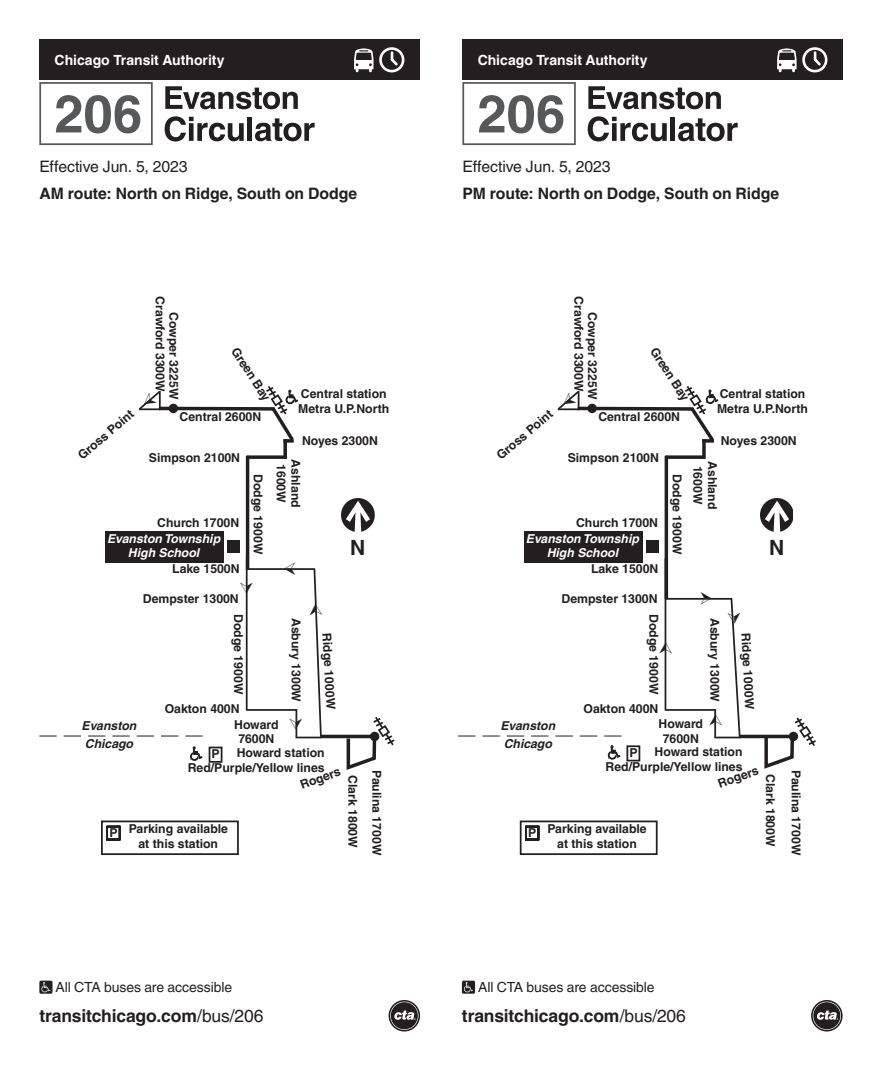
<style>
.page{position:relative;width:882px;height:1071px;background:#fff}
.page>*{position:absolute;margin:0;border:0;box-sizing:border-box;transform-origin:0 0}
.t1{font:700 21px "Helvetica LT Pro";color:#231f20}
.t2{font:700 17.5px "Helvetica LT Pro";letter-spacing:-.01em;color:#231f20}
.t3{font:700 15.75px "Helvetica LT Pro";letter-spacing:-.005em;color:#231f20}
.t4{font:15.75px "Helvetica LT Pro";letter-spacing:-.01em;color:#231f20}
.t5{font:14px "Helvetica LT Pro";letter-spacing:-.01em;color:#231f20}
.t6{font:700 14px "Helvetica LT Pro";color:#fff}
.WKS{font:700 12.25px/14.7px "Helvetica LT Pro";color:#231f20;text-align:center}
.WKS-2{font:italic 700 12.25px "Helvetica LT Pro";color:#fff}
.WKS-3{font:italic 700 12.25px "Helvetica LT Pro";color:#231f20}
.s1{font-weight:400}
</style>
<div class="page">
<hr style="left:246px;top:456px;width:3px;height:113px;background:#231f20">
<hr style="left:247px;top:568px;width:68px;height:2px;background:#231f20">
<hr style="left:321px;top:735px;width:52px;height:3px;background:#231f20">
<hr style="left:247px;top:709px;width:50px;height:2px;background:#231f20">
<div style="left:228px;top:540px;width:12px;height:13px;background:#231f20"></div>
<hr style="left:246px;top:558px;width:2px;height:153px;background:#231f20">
<svg style="left:283px;top:445px;width:4px;height:14px"></svg>
<svg style="left:162px;top:407px;width:102px;height:4px"></svg>
<svg style="left:247px;top:455px;width:39px;height:4px"></svg>
<div style="left:209px;top:747px;width:13px;height:16px;border:2px solid #231f20"></div>
<div style="left:169px;top:404px;width:9px;height:9px;background:#231f20;border-radius:50%"></div>
<div style="left:101px;top:821px;width:138px;height:34px;border:2px solid #231f20"></div>
<svg style="left:106px;top:825px;width:15px;height:16px"></svg>
<img style="left:342px;top:499px;width:32px;height:32px">
<div style="left:106px;top:531px;width:118px;height:32px;background:#231f20"></div>
<svg style="left:264px;top:386px;width:34px;height:59px"></svg>
<svg style="left:39px;top:736px;width:164px;height:25px"></svg>
<svg style="left:345px;top:717px;width:50px;height:53px"></svg>
<div style="left:626px;top:745px;width:14px;height:16px;border:2px solid #231f20"></div>
<hr style="left:665px;top:456px;width:3px;height:143px;background:#231f20">
<hr style="left:665px;top:598px;width:67px;height:2px;background:#231f20">
<hr style="left:740px;top:735px;width:51px;height:3px;background:#231f20">
<hr style="left:666px;top:709px;width:50px;height:2px;background:#231f20">
<div style="left:647px;top:540px;width:12px;height:13px;background:#231f20"></div>
<hr style="left:665px;top:558px;width:1px;height:153px;background:#231f20">
<svg style="left:702px;top:445px;width:4px;height:14px"></svg>
<svg style="left:665px;top:455px;width:40px;height:4px"></svg>
<div style="left:520px;top:821px;width:138px;height:34px;border:2px solid #231f20"></div>
<svg style="left:525px;top:825px;width:15px;height:16px"></svg>
<img style="left:760px;top:499px;width:33px;height:32px">
<div style="left:524px;top:531px;width:119px;height:32px;background:#231f20"></div>
<svg style="left:458px;top:736px;width:164px;height:24px"></svg>
<svg style="left:763px;top:717px;width:53px;height:52px"></svg>
<div style="left:39px;top:39px;width:381px;height:41px;background:#231f20"></div>
<div style="left:462px;top:39px;width:381px;height:41px;background:#231f20"></div>
<div style="left:379px;top:47px;width:25px;height:25px;border:3px solid #fff;border-radius:50%"></div>
<svg style="left:388px;top:50px;width:12px;height:18px"></svg>
<svg style="left:354px;top:48px;width:20px;height:25px"></svg>
<div style="left:802px;top:47px;width:25px;height:25px;border:3px solid #fff;border-radius:50%"></div>
<svg style="left:811px;top:50px;width:12px;height:18px"></svg>
<svg style="left:777px;top:48px;width:20px;height:25px"></svg>
<svg style="left:165px;top:86px;width:133px;height:23px"></svg>
<svg style="left:165px;top:116px;width:79px;height:26px"></svg>
<hr style="left:248px;top:117px;width:4px;height:24px;background:#231f20">
<svg style="left:255px;top:118px;width:60px;height:23px"></svg>
<svg style="left:39px;top:82px;width:114px;height:63px"></svg>
<svg style="left:588px;top:86px;width:133px;height:23px"></svg>
<svg style="left:588px;top:116px;width:79px;height:26px"></svg>
<hr style="left:671px;top:117px;width:4px;height:24px;background:#231f20">
<svg style="left:678px;top:118px;width:60px;height:23px"></svg>
<svg style="left:462px;top:82px;width:114px;height:63px"></svg>
<svg style="left:389px;top:1000px;width:31px;height:32px"></svg>
<svg style="left:811px;top:1000px;width:32px;height:32px"></svg>
<div style="left:39px;top:981px;width:14px;height:13px;background:#231f20;border-radius:2px"></div>
<svg style="left:41px;top:982px;width:9px;height:10px"></svg>
<div style="left:462px;top:981px;width:13px;height:13px;background:#231f20;border-radius:2px"></div>
<svg style="left:464px;top:982px;width:9px;height:10px"></svg>
<svg style="left:245px;top:583px;width:3px;height:11px"></svg>
<svg style="left:284px;top:568px;width:39px;height:171px"></svg>
<svg style="left:139px;top:391px;width:23px;height:20px"></svg>
<svg style="left:557px;top:386px;width:161px;height:59px"></svg>
<svg style="left:701px;top:597px;width:41px;height:142px"></svg>
<svg style="left:664px;top:643px;width:3px;height:11px"></svg>
<p class="t6" style="left:55px;top:51px;width:171px">Chicago Transit Authority</p>
<p class="t6" style="left:478px;top:51px;width:171px">Chicago Transit Authority</p>
<p class="t4" style="left:40px;top:157px;width:149px">Effective Jun. 5, 2023</p>
<p class="t4" style="left:463px;top:157px;width:149px">Effective Jun. 5, 2023</p>
<p class="t3" style="left:40px;top:184px;width:319px">AM route: North on Ridge, South on Dodge</p>
<p class="t3" style="left:463px;top:184px;width:318px">PM route: North on Dodge, South on Ridge</p>
<p class="WKS" style="left:167px;top:296px;width:97px;rotate:90deg">Crawford 3300W</p>
<p class="WKS" style="left:181px;top:312px;width:88px;rotate:90deg">Cowper 3225W</p>
<p class="WKS" style="left:241px;top:344px;width:63px;rotate:57deg">Green Bay</p>
<p class="WKS" style="left:301px;top:387px;width:87px">Central station</p>
<p class="WKS" style="left:298px;top:401px;width:92px">Metra U.P.North</p>
<p class="WKS" style="left:75px;top:451px;width:70px;rotate:-40deg">Gross Point</p>
<p class="WKS" style="left:180px;top:410px;width:83px">Central 2600N</p>
<p class="WKS" style="left:302px;top:433px;width:77px">Noyes 2300N</p>
<p class="WKS" style="left:149px;top:451px;width:93px">Simpson 2100N</p>
<p class="WKS" style="left:303px;top:459px;width:50px;rotate:90deg">Ashland<br>1600W</p>
<p class="WKS" style="left:266px;top:474px;width:82px;rotate:90deg">Dodge 1900W</p>
<p class="WKS" style="left:157px;top:515px;width:84px">Church 1700N</p>
<p class="WKS" style="left:172px;top:561px;width:69px">Lake 1500N</p>
<p class="WKS-2" style="left:107px;top:531px;width:115px">Evanston Township</p>
<p class="WKS-2" style="left:128px;top:546px;width:73px">High School</p>
<p class="t1" style="left:350px;top:535px;width:17px">N</p>
<p class="WKS" style="left:586px;top:296px;width:97px;rotate:90deg">Crawford 3300W</p>
<p class="WKS" style="left:600px;top:312px;width:88px;rotate:90deg">Cowper 3225W</p>
<p class="WKS" style="left:659px;top:344px;width:63px;rotate:57deg">Green Bay</p>
<p class="WKS" style="left:720px;top:387px;width:87px">Central station</p>
<p class="WKS" style="left:717px;top:401px;width:92px">Metra U.P.North</p>
<p class="WKS" style="left:494px;top:451px;width:70px;rotate:-40deg">Gross Point</p>
<p class="WKS" style="left:598px;top:410px;width:83px">Central 2600N</p>
<p class="WKS" style="left:721px;top:433px;width:77px">Noyes 2300N</p>
<p class="WKS" style="left:568px;top:451px;width:93px">Simpson 2100N</p>
<p class="WKS" style="left:720px;top:461px;width:50px;rotate:90deg">Ashland<br>1600W</p>
<p class="WKS" style="left:684px;top:474px;width:82px;rotate:90deg">Dodge 1900W</p>
<p class="WKS" style="left:576px;top:515px;width:84px">Church 1700N</p>
<p class="WKS" style="left:591px;top:561px;width:69px">Lake 1500N</p>
<p class="WKS-2" style="left:526px;top:531px;width:115px">Evanston Township</p>
<p class="WKS-2" style="left:547px;top:546px;width:73px">High School</p>
<p class="t1" style="left:769px;top:535px;width:17px">N</p>
<p class="WKS" style="left:143px;top:592px;width:97px">Dempster 1300N</p>
<p class="WKS" style="left:562px;top:592px;width:97px">Dempster 1300N</p>
<p class="WKS" style="left:246px;top:614px;width:82px;rotate:90deg">Dodge 1900W</p>
<p class="WKS" style="left:165px;top:701px;width:76px">Oakton 400N</p>
<p class="WKS" style="left:303px;top:618px;width:86px;rotate:90deg">Asbury 1300W</p>
<p class="WKS" style="left:334px;top:632px;width:78px;rotate:87deg">Ridge 1000W</p>
<p class="WKS" style="left:661px;top:614px;width:82px;rotate:90deg">Dodge 1900W</p>
<p class="WKS" style="left:584px;top:701px;width:76px">Oakton 400N</p>
<p class="WKS" style="left:722px;top:618px;width:86px;rotate:90deg">Asbury 1300W</p>
<p class="WKS" style="left:753px;top:632px;width:78px;rotate:87deg">Ridge 1000W</p>
<p class="WKS" style="left:234px;top:717px;width:46px">Howard<br>7600N</p>
<p class="WKS-3" style="left:82px;top:719px;width:56px">Evanston</p>
<p class="WKS-3" style="left:85px;top:736px;width:50px">Chicago</p>
<p class="WKS" style="left:237px;top:746px;width:90px">Howard station</p>
<p class="WKS" style="left:188px;top:760px;width:139px">Red/Purple/Yellow lines</p>
<p class="WKS" style="left:212px;top:747px;width:10px">P</p>
<p class="WKS" style="left:298px;top:778px;width:44px;rotate:-20deg">Rogers</p>
<p class="WKS" style="left:360px;top:775px;width:74px;rotate:90deg">Clark 1800W</p>
<p class="WKS" style="left:384px;top:770px;width:87px;rotate:90deg">Paulina 1700W</p>
<p class="WKS" style="left:129px;top:822px;width:101px">Parking available</p>
<p class="WKS" style="left:139px;top:836px;width:81px">at this station</p>
<p class="WKS" style="left:109px;top:825px;width:10px">P</p>
<p class="WKS" style="left:659px;top:716px;width:46px">Howard<br>7600N</p>
<p class="WKS-3" style="left:500px;top:719px;width:56px">Evanston</p>
<p class="WKS-3" style="left:504px;top:736px;width:50px">Chicago</p>
<p class="WKS" style="left:655px;top:744px;width:90px">Howard station</p>
<p class="WKS" style="left:606px;top:759px;width:139px">Red/Purple/Yellow lines</p>
<p class="WKS" style="left:629px;top:745px;width:10px">P</p>
<p class="WKS" style="left:716px;top:777px;width:44px;rotate:-20deg">Rogers</p>
<p class="WKS" style="left:778px;top:774px;width:74px;rotate:90deg">Clark 1800W</p>
<p class="WKS" style="left:803px;top:770px;width:87px;rotate:90deg">Paulina 1700W</p>
<p class="WKS" style="left:548px;top:822px;width:101px">Parking available</p>
<p class="WKS" style="left:557px;top:836px;width:81px">at this station</p>
<p class="WKS" style="left:528px;top:825px;width:10px">P</p>
<p class="t5" style="left:56px;top:979px;width:178px">All CTA buses are accessible</p>
<p class="t5" style="left:478px;top:979px;width:178px">All CTA buses are accessible</p>
<p class="t2" style="left:39px;top:1005px;width:226px">transitchicago.com<span class="s1">/bus/206</span></p>
<p class="t2" style="left:462px;top:1005px;width:226px">transitchicago.com<span class="s1">/bus/206</span></p>
</div>
